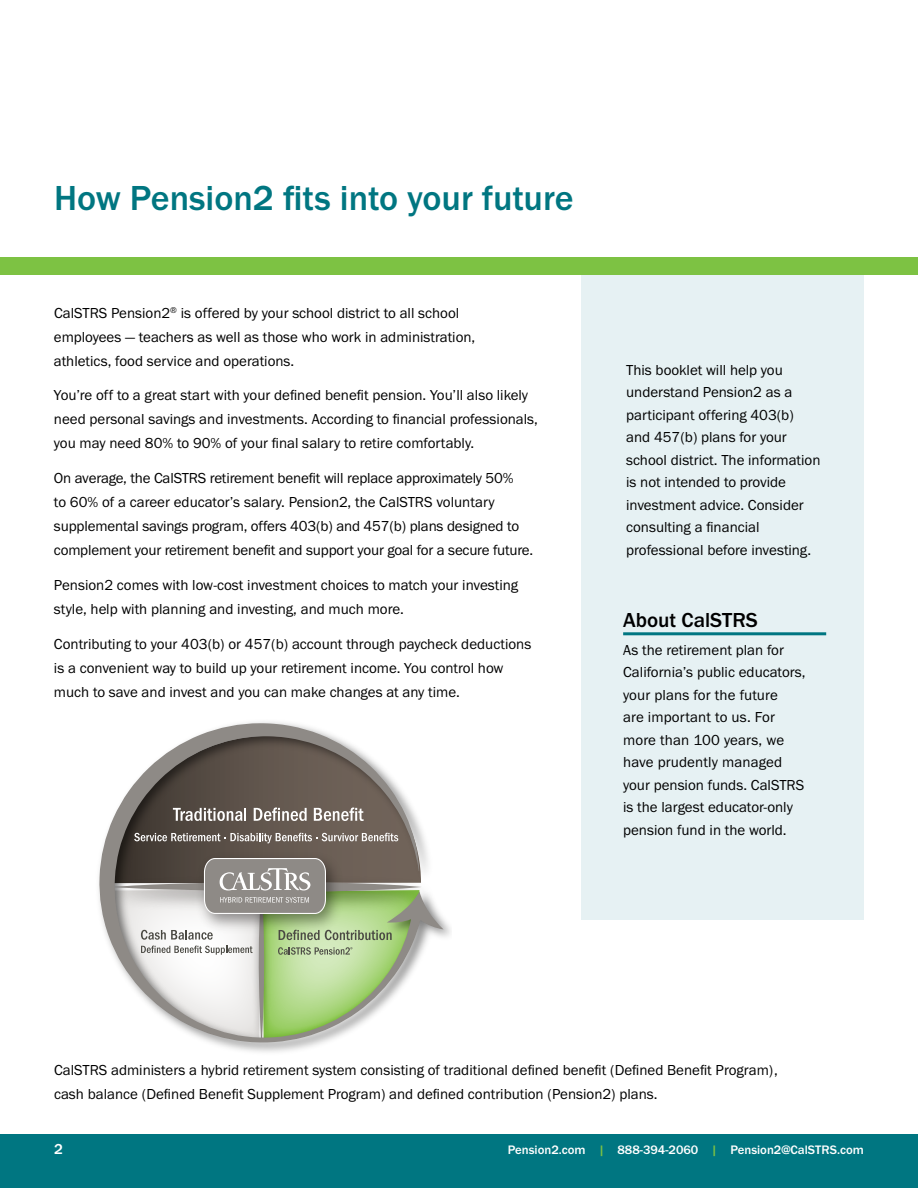
<style>
.page{position:relative;width:918px;height:1188px;background:#fff}
.page>*{position:absolute;margin:0;border:0;box-sizing:border-box;transform-origin:0 0}
.t1{font:500 36px "Franklin Gothic URW";color:#007681}
.t2{font:500 21px "Franklin Gothic URW";color:#000}
.t3{font:15px/22.5px "Franklin Gothic URW Boo";color:#000}
.t4{font:500 15px "Franklin Gothic URW";color:#fff}
.t5{font:500 12.75px "Franklin Gothic URW";color:#fff}
.s1{color:#7dc243}
</style>
<div class="page">
<div style="left:0;top:1134px;width:918px;height:54px;background:#007681"></div>
<svg style="left:99px;top:723px;width:345px;height:319px"></svg>
<img style="left:192px;top:848px;width:156px;height:9px">
<svg style="left:173px;top:808px;width:73px;height:13px"></svg>
<svg style="left:254px;top:808px;width:53px;height:13px"></svg>
<svg style="left:314px;top:808px;width:50px;height:13px"></svg>
<svg style="left:134px;top:833px;width:264px;height:10px;background:#8e8680"></svg>
<svg style="left:114px;top:857px;width:308px;height:182px"></svg>
<div style="left:581px;top:272px;width:283px;height:648px;background:#e6f1f3"></div>
<div style="left:0;top:257px;width:918px;height:17px;background:#7dc243"></div>
<hr style="left:623px;top:632px;width:203px;height:3px;background:#007681">
<h3 class="t1" style="left:54px;top:175px;width:521px">How Pension2 fits into your future</h3>
<p class="t3" style="left:54px;top:300px;width:423px;line-height:24px">CalSTRS Pension2<sup>®</sup> is offered by your school district to all school employees — teachers as well as those who work in administration, athletics, food service and operations.</p>
<p class="t3" style="left:54px;top:383px;width:486px;line-height:24px">You’re off to a great start with your defined benefit pension. You’ll also likely need personal savings and investments. According to financial professionals, you may need 80% to 90% of your final salary to retire comfortably.</p>
<p class="t3" style="left:54px;top:466px;width:481px;line-height:24px">On average, the CalSTRS retirement benefit will replace approximately 50%<br>to 60% of a career educator’s salary. Pension2, the CalSTRS voluntary supplemental savings program, offers 403(b) and 457(b) plans designed to complement your retirement benefit and support your goal for a secure future.</p>
<p class="t3" style="left:54px;top:573px;width:466px;line-height:24px">Pension2 comes with low-cost investment choices to match your investing style, help with planning and investing, and much more.</p>
<p class="t3" style="left:54px;top:631px;width:479px;line-height:24px">Contributing to your 403(b) or 457(b) account through paycheck deductions is a convenient way to build up your retirement income. You control how much to save and invest and you can make changes at any time.</p>
<p class="t3" style="left:626px;top:358px;width:196px">This booklet will help you understand Pension2 as a participant offering 403(b) and 457(b) plans for your school district. The information is not intended to provide investment advice. Consider consulting a financial professional before investing.</p>
<h4 class="t2" style="left:623px;top:607px;width:136px">About CalSTRS</h4>
<p class="t3" style="left:623px;top:638px;width:184px">As the retirement plan for<br>California’s public educators, your plans for the future<br>are important to us. For more than 100 years, we have prudently managed your pension funds. CalSTRS is the largest educator-only pension fund in the world.</p>
<p class="t3" style="left:54px;top:1058px;width:725px;line-height:24px">CalSTRS administers a hybrid retirement system consisting of traditional defined benefit (Defined Benefit Program), cash balance (Defined Benefit Supplement Program) and defined contribution (Pension2) plans.</p>
<p class="t4" style="left:54px;top:1139px;width:10px">2</p>
<p class="t5" style="left:508px;top:1142px;width:358px">Pension2.com <span class="s1">|</span> 888-394-2060 <span class="s1">|</span> Pension2@CalSTRS.com</p>
</div>
